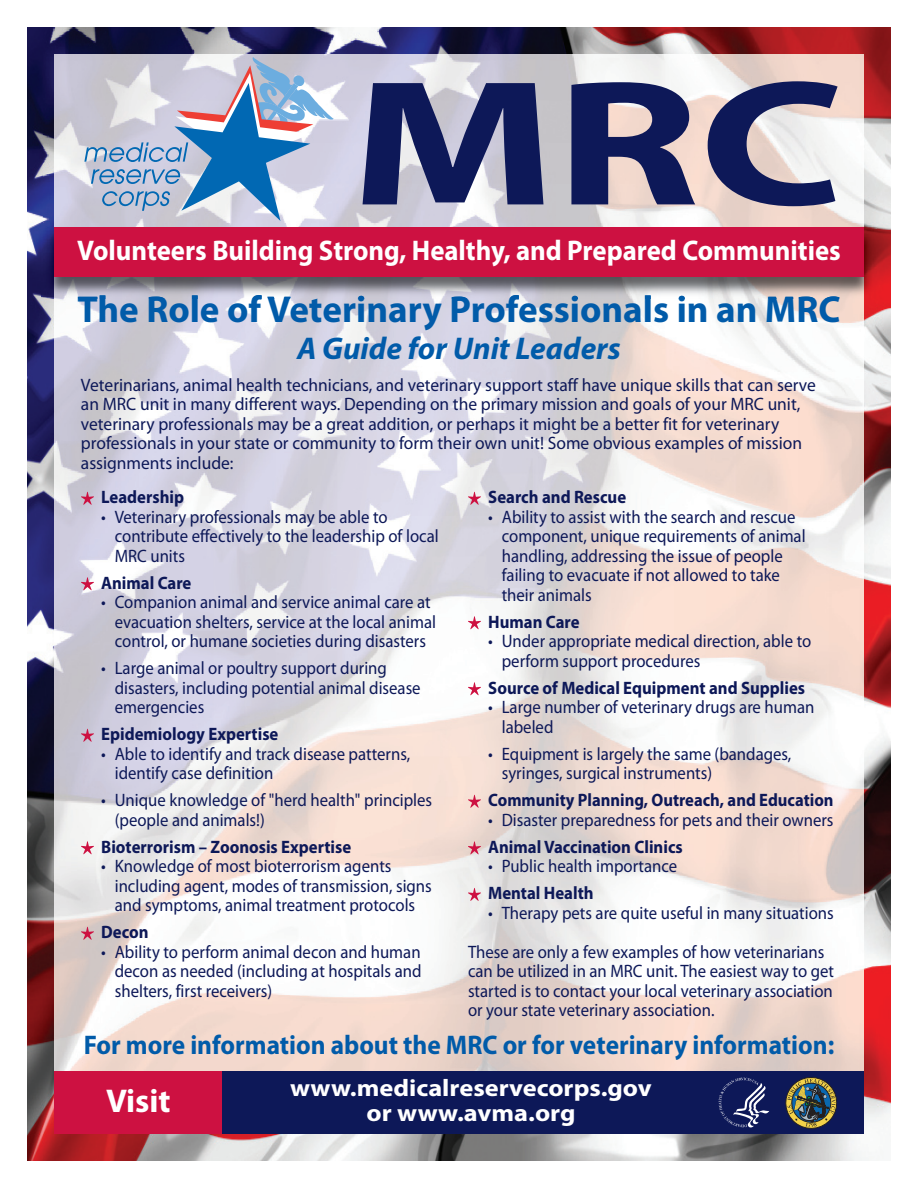
<style>
.page{position:relative;width:918px;height:1188px;background:#fff}
.page>*{position:absolute;margin:0;border:0;box-sizing:border-box;transform-origin:0 0}
.t1{font:700 180px "Myriad Pro";color:#0d1858;scale:1.35 1}
.t2{font:700 37.5px "Myriad Pro";color:#015ba9}
.t3{font:700 33px "Myriad Pro";color:#fff}
.t4{font:italic 700 31.5px "Myriad Pro";color:#015ba9}
.t5{font:700 28.5px "Myriad Pro";color:#fff;scale:.94 1}
.t6{font:700 27px "Myriad Pro";color:#015ba9;scale:.94 1}
.t7{font:700 24px/25.5px "Myriad Pro";color:#fff;text-align:center;scale:1.1 1}
.t8{font:18px/19.5px "Myriad Pro";color:#0d1858;scale:.93 1}
.t9{font:18px/19.5px "Myriad Pro";color:#0d1858}
.t10{font:700 18px "Myriad Pro";color:#0d1858;scale:.93 1}
.t11{font:700 18px "Myriad Pro";color:#0d1858;scale:.92 1}
</style>
<div class="page">
<img style="left:27px;top:27px;width:864px;height:1134px">
<img style="left:379px;top:54px;width:485px;height:170px">
<img style="left:54px;top:299px;width:810px;height:772px">
<svg style="left:468px;top:888px;width:13px;height:13px"></svg>
<svg style="left:468px;top:841px;width:13px;height:13px"></svg>
<svg style="left:468px;top:795px;width:13px;height:13px"></svg>
<svg style="left:468px;top:682px;width:13px;height:13px"></svg>
<svg style="left:468px;top:616px;width:13px;height:13px"></svg>
<svg style="left:468px;top:492px;width:13px;height:13px"></svg>
<svg style="left:81px;top:927px;width:13px;height:13px"></svg>
<svg style="left:81px;top:841px;width:13px;height:13px"></svg>
<svg style="left:81px;top:729px;width:13px;height:13px"></svg>
<svg style="left:81px;top:577px;width:13px;height:13px"></svg>
<svg style="left:81px;top:492px;width:13px;height:13px"></svg>
<img style="left:44px;top:27px;width:335px;height:197px">
<svg style="left:84px;top:57px;width:250px;height:164px;background:#abbbd3"></svg>
<img style="left:41px;top:224px;width:836px;height:75px">
<img style="left:78px;top:295px;width:302px;height:4px">
<div style="left:54px;top:227px;width:810px;height:50px;background:#cd1141"></div>
<div style="left:54px;top:1071px;width:169px;height:63px;background:#cd1141"></div>
<div style="left:223px;top:1071px;width:641px;height:63px;background:#0d1858"></div>
<svg style="left:719px;top:1078px;width:50px;height:49px"></svg>
<svg style="left:786px;top:1077px;width:51px;height:51px"></svg>
<p class="t1" style="left:350px;top:77px;width:367px">MRC</p>
<p class="t5" style="left:77px;top:240px;width:814px">Volunteers Building Strong, Healthy, and Prepared Communities</p>
<p class="t2" style="left:78px;top:296px;width:764px">The Role of Veterinary Professionals in an MRC</p>
<p class="t4" style="left:297px;top:330px;width:325px">A Guide for Unit Leaders</p>
<p class="t9" style="left:81px;top:377px;width:736px">Veterinarians, animal health technicians, and veterinary support staff have unique skills that can serve an MRC unit in many different ways. Depending on the primary mission and goals of your MRC unit, veterinary professionals may be a great addition, or perhaps it might be a better fit for veterinary professionals in your state or community to form their own unit! Some obvious examples of mission assignments include:</p>
<p class="t10" style="left:101px;top:490px;width:91px">Leadership</p>
<p class="t8" style="left:115px;top:508px;width:350px;text-indent:-14px">• Veterinary professionals may be able to contribute effectively to the leadership of local<br>MRC units</p>
<p class="t10" style="left:101px;top:576px;width:98px">Animal Care</p>
<p class="t8" style="left:115px;top:594px;width:347px;text-indent:-14px">• Companion animal and service animal care at evacuation shelters, service at the local animal control, or humane societies during disasters</p>
<p class="t8" style="left:115px;top:660px;width:330px;text-indent:-14px">• Large animal or poultry support during disasters, including potential animal disease emergencies</p>
<p class="t10" style="left:101px;top:727px;width:192px">Epidemiology Expertise</p>
<p class="t8" style="left:115px;top:745px;width:319px;text-indent:-14px">• Able to identify and track disease patterns, identify case definition</p>
<p class="t8" style="left:115px;top:792px;width:343px;text-indent:-14px">• Unique knowledge of "herd health" principles (people and animals!)</p>
<p class="t10" style="left:101px;top:840px;width:270px">Bioterrorism – Zoonosis Expertise</p>
<p class="t8" style="left:115px;top:858px;width:342px;text-indent:-14px">• Knowledge of most bioterrorism agents including agent, modes of transmission, signs and symptoms, animal treatment protocols</p>
<p class="t10" style="left:101px;top:925px;width:52px">Decon</p>
<p class="t8" style="left:115px;top:943px;width:331px;text-align:justify;text-indent:-14px">• Ability to perform animal decon and human decon as needed (including at hospitals and shelters, first receivers)</p>
<p class="t10" style="left:488px;top:490px;width:150px">Search and Rescue</p>
<p class="t8" style="left:502px;top:508px;width:328px;text-indent:-14px">• Ability to assist with the search and rescue component, unique requirements of animal handling, addressing the issue of people failing to evacuate if not allowed to take their animals</p>
<p class="t10" style="left:488px;top:615px;width:100px">Human Care</p>
<p class="t8" style="left:502px;top:633px;width:334px;text-indent:-14px">• Under appropriate medical direction, able to perform support procedures</p>
<p class="t10" style="left:488px;top:681px;width:342px">Source of Medical Equipment and Supplies</p>
<p class="t8" style="left:502px;top:699px;width:338px;text-indent:-14px">• Large number of veterinary drugs are human labeled</p>
<p class="t8" style="left:502px;top:745px;width:313px;text-indent:-14px">• Equipment is largely the same (bandages, syringes, surgical instruments)</p>
<p class="t11" style="left:488px;top:793px;width:377px">Community Planning, Outreach, and Education</p>
<p class="t8" style="left:488px;top:811px;width:373px">• Disaster preparedness for pets and their owners</p>
<p class="t10" style="left:488px;top:840px;width:211px">Animal Vaccination Clinics</p>
<p class="t8" style="left:488px;top:858px;width:205px">• Public health importance</p>
<p class="t10" style="left:488px;top:886px;width:115px">Mental Health</p>
<p class="t8" style="left:488px;top:904px;width:373px">• Therapy pets are quite useful in many situations</p>
<p class="t8" style="left:468px;top:943px;width:395px">These are only a few examples of how veterinarians can be utilized in an MRC unit. The easiest way to get started is to contact your local veterinary association or your state veterinary association.</p>
<p class="t6" style="left:84px;top:1035px;width:800px">For more information about the MRC or for veterinary information:</p>
<p class="t3" style="left:106px;top:1089px;width:66px">Visit</p>
<p class="t7" style="left:290px;top:1077px;width:330px">www.medicalreservecorps.gov or www.avma.org</p>
</div>
